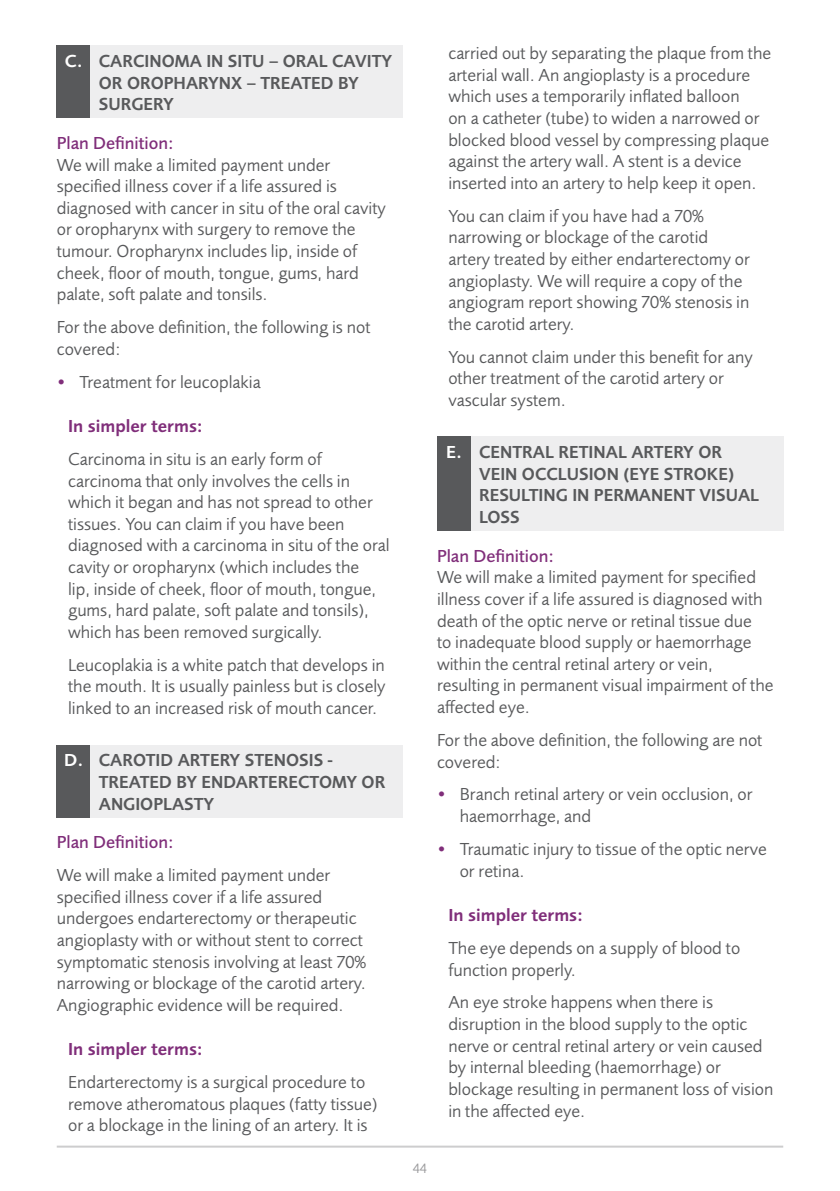
<style>
.page{position:relative;width:840px;height:1191px;background:#fff}
.page>*{position:absolute;margin:0;border:0;box-sizing:border-box;transform-origin:0 0}
.t1{font:18px/21.6px "Foundry Sans";color:#58595b}
.t2{font:600 18px/21.6px "Foundry Sans";color:#58595b;scale:.96 1}
.t3{font:500 18px "Foundry Sans";color:#802e7a}
.t4{font:600 18px "Foundry Sans";color:#802e7a}
.t5{font:14px "Foundry Sans";color:#9b9b9d}
.s1{color:#fff}
.s2{color:#802e7a}
</style>
<div class="page">
<hr style="left:57px;top:1145px;width:725px;height:2px;background:#cdcdce">
<div style="left:57px;top:45px;width:34px;height:73px;background:#58595b"></div>
<div style="left:91px;top:45px;width:312px;height:73px;background:#eeeeef"></div>
<div style="left:57px;top:744px;width:34px;height:73px;background:#58595b"></div>
<div style="left:91px;top:744px;width:312px;height:73px;background:#eeeeef"></div>
<div style="left:437px;top:436px;width:34px;height:95px;background:#58595b"></div>
<div style="left:471px;top:436px;width:311px;height:95px;background:#eeeeef"></div>
<p class="t2" style="left:99px;top:50px;width:307px;text-indent:-34px"><span class="s1">C.</span> CARCINOMA IN SITU – ORAL CAVITY<br>OR OROPHARYNX – TREATED BY<br>SURGERY</p>
<p class="t3" style="left:57px;top:133px;width:118px">Plan Definition:</p>
<p class="t1" style="left:57px;top:154px;width:330px">We will make a limited payment under specified illness cover if a life assured is diagnosed with cancer in situ of the oral cavity or oropharynx with surgery to remove the tumour. Oropharynx includes lip, inside of cheek, floor of mouth, tongue, gums, hard palate, soft palate and tonsils.</p>
<p class="t1" style="left:57px;top:317px;width:315px">For the above definition, the following is not covered:</p>
<p class="t1" style="left:57px;top:371px;width:205px"><span class="s2">•</span> Treatment for leucoplakia</p>
<p class="t4" style="left:68px;top:416px;width:136px">In simpler terms:</p>
<p class="t1" style="left:68px;top:448px;width:323px">Carcinoma in situ is an early form of carcinoma that only involves the cells in which it began and has not spread to other tissues. You can claim if you have been diagnosed with a carcinoma in situ of the oral cavity or oropharynx (which includes the<br>lip, inside of cheek, floor of mouth, tongue, gums, hard palate, soft palate and tonsils), which has been removed surgically.</p>
<p class="t1" style="left:68px;top:654px;width:319px;text-align:justify">Leucoplakia is a white patch that develops in the mouth. It is usually painless but is closely linked to an increased risk of mouth cancer.</p>
<p class="t2" style="left:99px;top:749px;width:300px;text-indent:-35px"><span class="s1">D.</span> CAROTID ARTERY STENOSIS -<br>TREATED BY ENDARTERECTOMY OR<br>ANGIOPLASTY</p>
<p class="t3" style="left:57px;top:832px;width:118px">Plan Definition:</p>
<p class="t1" style="left:57px;top:864px;width:311px">We will make a limited payment under specified illness cover if a life assured undergoes endarterectomy or therapeutic angioplasty with or without stent to correct symptomatic stenosis involving at least 70% narrowing or blockage of the carotid artery.<br>Angiographic evidence will be required.</p>
<p class="t4" style="left:68px;top:1038px;width:136px">In simpler terms:</p>
<p class="t1" style="left:68px;top:1071px;width:311px">Endarterectomy is a surgical procedure to remove atheromatous plaques (fatty tissue) or a blockage in the lining of an artery. It is</p>
<p class="t1" style="left:448px;top:43px;width:324px">carried out by separating the plaque from the arterial wall. An angioplasty is a procedure which uses a temporarily inflated balloon<br>on a catheter (tube) to widen a narrowed or blocked blood vessel by compressing plaque against the artery wall. A stent is a device inserted into an artery to help keep it open.</p>
<p class="t1" style="left:448px;top:205px;width:303px">You can claim if you have had a 70% narrowing or blockage of the carotid artery treated by either endarterectomy or angioplasty. We will require a copy of the angiogram report showing 70% stenosis in the carotid artery.</p>
<p class="t1" style="left:448px;top:346px;width:306px">You cannot claim under this benefit for any other treatment of the carotid artery or vascular system.</p>
<p class="t2" style="left:479px;top:441px;width:293px;text-indent:-33px"><span class="s1">E.</span> CENTRAL RETINAL ARTERY OR<br>VEIN OCCLUSION (EYE STROKE)<br>RESULTING IN PERMANENT VISUAL<br>LOSS</p>
<p class="t3" style="left:437px;top:545px;width:118px">Plan Definition:</p>
<p class="t1" style="left:437px;top:567px;width:338px">We will make a limited payment for specified illness cover if a life assured is diagnosed with death of the optic nerve or retinal tissue due<br>to inadequate blood supply or haemorrhage within the central retinal artery or vein, resulting in permanent visual impairment of the affected eye.</p>
<p class="t1" style="left:437px;top:729px;width:327px">For the above definition, the following are not covered:</p>
<p class="t1" style="left:459px;top:784px;width:294px;text-indent:-23px"><span class="s2">•</span> Branch retinal artery or vein occlusion, or haemorrhage, and</p>
<p class="t1" style="left:459px;top:838px;width:308px;text-indent:-23px"><span class="s2">•</span> Traumatic injury to tissue of the optic nerve or retina.</p>
<p class="t4" style="left:448px;top:904px;width:136px">In simpler terms:</p>
<p class="t1" style="left:448px;top:937px;width:293px">The eye depends on a supply of blood to function properly.</p>
<p class="t1" style="left:448px;top:992px;width:326px">An eye stroke happens when there is disruption in the blood supply to the optic nerve or central retinal artery or vein caused by internal bleeding (haemorrhage) or blockage resulting in permanent loss of vision in the affected eye.</p>
<p class="t5" style="left:413px;top:1161px;width:16px">44</p>
</div>
